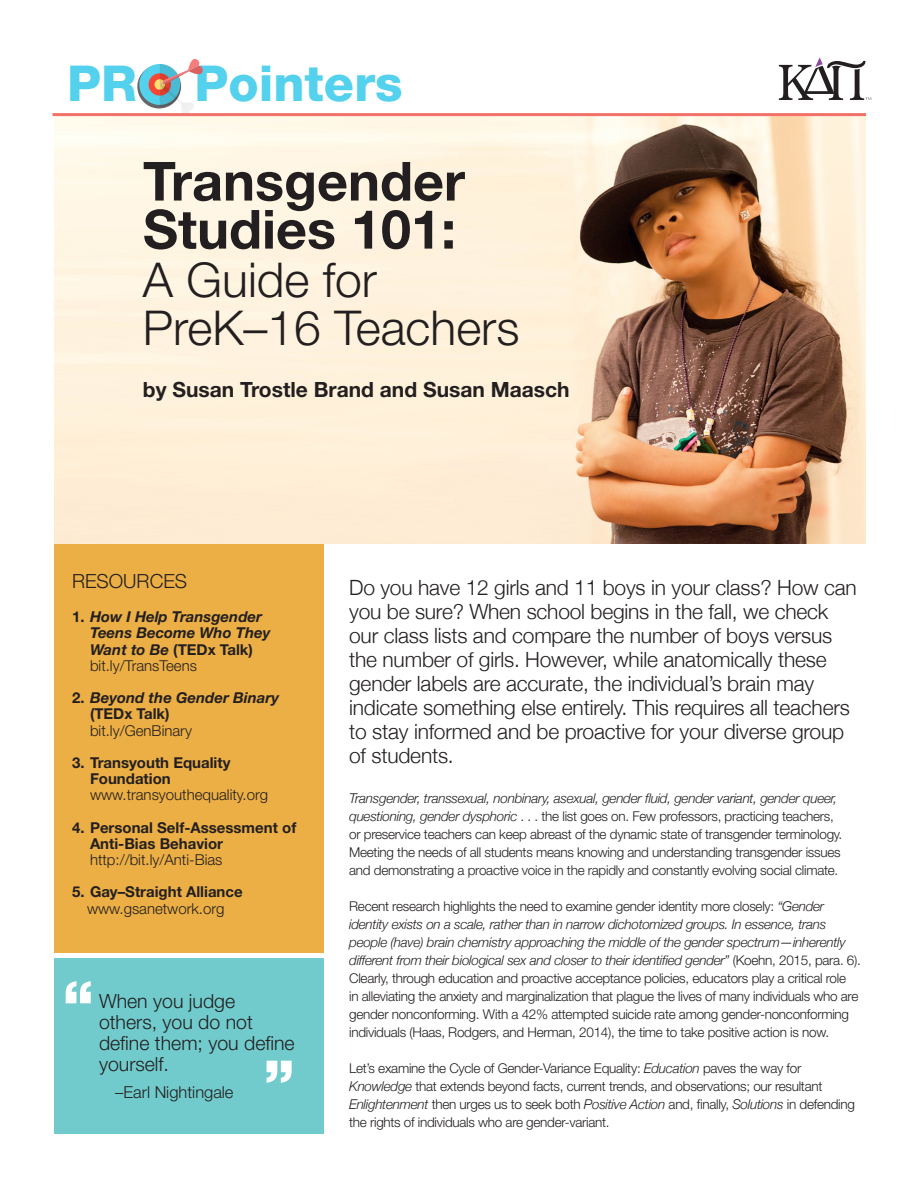
<style>
.page{position:relative;width:918px;height:1188px;background:#fff}
.page>*{position:absolute;margin:0;border:0;box-sizing:border-box;transform-origin:0 0}
.t1{font:900 58.5px "Helvetica Neue";color:#fff}
.t2{font:700 54px/48px "Helvetica Neue LT Std";color:#231f20}
.t3{font:800 49.5px "Helvetica Neue";color:#54d1ed}
.t4{font:300 48px/48px "Helvetica Neue LT Std";color:#231f20}
.t5{font:300 21px/24px "Helvetica Neue";letter-spacing:-.01em;color:#231f20}
.t6{font:700 21px "Helvetica Neue LT Std";color:#231f20}
.t7{font:300 19.5px/21px "Helvetica Neue LT Std";color:#231f20}
.t8{font:300 16.5px "Helvetica Neue LT Std";color:#231f20}
.List_Paragraph{font:300 15px "Helvetica Neue LT Std";color:#231f20}
.List_Paragraph-2{font:700 15px/16.2px "Helvetica Neue LT Std";color:#231f20}
.List_Paragraph-3{font:italic 700 15px/16.2px "Helvetica Neue LT Std";color:#231f20}
.t9{font:300 13.5px/18px "Helvetica Neue LT Std";letter-spacing:-.02em;color:#231f20}
.s1{font-style:normal}
.s2{font-family:"Helvetica Neue";font-style:italic}
</style>
<div class="page">
<div style="left:54px;top:958px;width:270px;height:176px;background:#71cbcc"></div>
<img style="left:54px;top:116px;width:812px;height:428px">
<div style="left:54px;top:544px;width:270px;height:408px;background:#ecaf45"></div>
<svg style="left:137px;top:59px;width:66px;height:59px"></svg>
<svg style="left:779px;top:57px;width:92px;height:43px"></svg>
<hr style="left:52px;top:113px;width:814px;height:3px;background:#f27269">
<p class="t3" style="left:67px;top:54px;width:337px">PR Pointers</p>
<p class="t2" style="left:143px;top:156px;width:324px">Transgender<br>Studies 101:</p>
<p class="t4" style="left:143px;top:255px;width:378px">A Guide for<br>PreK–16 Teachers</p>
<p class="t6" style="left:143px;top:376px;width:428px">by Susan Trostle Brand and Susan Maasch</p>
<p class="t7" style="left:72px;top:570px;width:117px">RESOURCES</p>
<p class="List_Paragraph-3" style="left:90px;top:609px;width:182px;text-indent:-18px"><span class="s1">1.</span> How I Help Transgender<br>Teens Become Who They<br>Want to Be <span class="s1">(TEDx Talk)</span></p>
<p class="List_Paragraph" style="left:90px;top:656px;width:108px">bit.ly/TransTeens</p>
<p class="List_Paragraph-3" style="left:90px;top:689px;width:191px;text-indent:-18px"><span class="s1">2.</span> Beyond the Gender Binary <span class="s1">(TEDx Talk)</span></p>
<p class="List_Paragraph" style="left:90px;top:721px;width:103px">bit.ly/GenBinary</p>
<p class="List_Paragraph-2" style="left:90px;top:754px;width:142px;text-indent:-18px">3. Transyouth Equality<br>Foundation</p>
<p class="List_Paragraph" style="left:90px;top:786px;width:180px">www.transyouthequality.org</p>
<p class="List_Paragraph-2" style="left:90px;top:819px;width:208px;text-indent:-18px">4. Personal Self-Assessment of<br>Anti-Bias Behavior</p>
<p class="List_Paragraph" style="left:90px;top:851px;width:134px">http://bit.ly/Anti-Bias</p>
<p class="List_Paragraph-2" style="left:72px;top:884px;width:172px">5. Gay–Straight Alliance</p>
<p class="List_Paragraph" style="left:87px;top:899px;width:139px">www.gsanetwork.org</p>
<p class="t1" style="left:63px;top:967px;width:32px">“</p>
<p class="t7" style="left:99px;top:990px;width:197px">When you judge others, you do not define them; you define yourself.</p>
<p class="t8" style="left:115px;top:1082px;width:120px">–Earl Nightingale</p>
<p class="t1" style="left:294px;top:1097px;width:32px;rotate:-180deg">“</p>
<p class="t5" style="left:349px;top:574px;width:509px">Do you have 12 girls and 11 boys in your class? How can you be sure? When school begins in the fall, we check our class lists and compare the number of boys versus the number of girls. However, while anatomically these gender labels are accurate, the individual’s brain may indicate something else entirely. This requires all teachers to stay informed and be proactive for your diverse group of students.</p>
<p class="t9" style="left:349px;top:789px;width:495px"><span class="s2">Transgender, transsexual, nonbinary, asexual, gender fluid, gender variant, gender queer, questioning, gender dysphoric</span> . . . the list goes on. Few professors, practicing teachers, or preservice teachers can keep abreast of the dynamic state of transgender terminology.<br>Meeting the needs of all students means knowing and understanding transgender issues and demonstrating a proactive voice in the rapidly and constantly evolving social climate.</p>
<p class="t9" style="left:349px;top:897px;width:513px">Recent research highlights the need to examine gender identity more closely: <span class="s2">“Gender identity exists on a scale, rather than in narrow dichotomized groups. In essence, trans people (have) brain chemistry approaching the middle of the gender spectrum—inherently different from their biological sex and closer to their identified gender”</span> (Koehn, 2015, para. 6).<br>Clearly, through education and proactive acceptance policies, educators play a critical role<br>in alleviating the anxiety and marginalization that plague the lives of many individuals who are gender nonconforming. With a 42% attempted suicide rate among gender-nonconforming individuals (Haas, Rodgers, and Herman, 2014), the time to take positive action is now.</p>
<p class="t9" style="left:349px;top:1059px;width:507px">Let’s examine the Cycle of Gender-Variance Equality: <span class="s2">Education</span> paves the way for <span class="s2">Knowledge</span> that extends beyond facts, current trends, and observations; our resultant <span class="s2">Enlightenment</span> then urges us to seek both <span class="s2">Positive Action</span> and, finally, <span class="s2">Solutions</span> in defending the rights of individuals who are gender-variant.</p>
</div>
